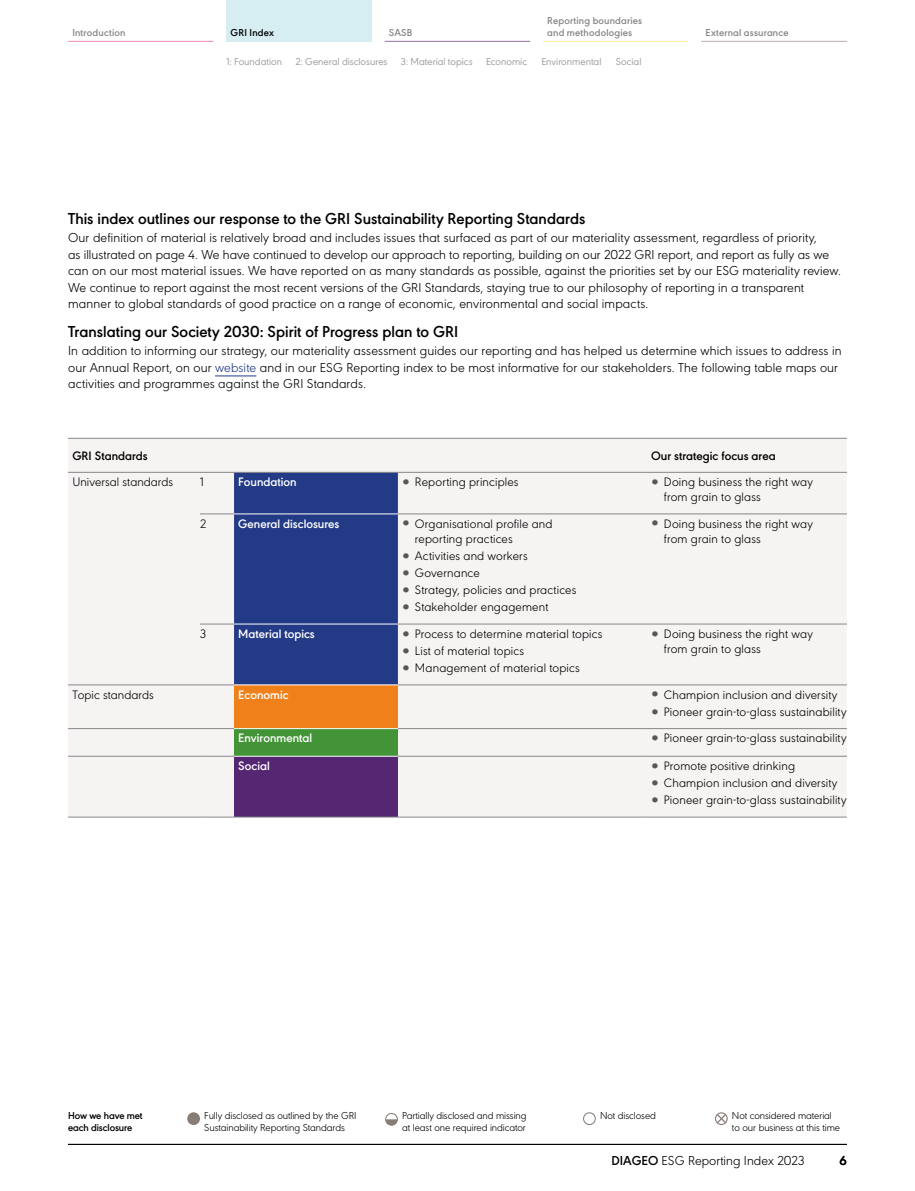
<style>
.page{position:relative;width:915px;height:1191px;background:#fff}
.page>*{position:absolute;margin:0;border:0;box-sizing:border-box;transform-origin:0 0}
.t1{font:600 16.5px "URW Geometric";color:#000}
.t2{font:300 13.5px/16.5px "URW Geometric";letter-spacing:.01em;color:#000}
.t3{font:600 13.5px "URW Geometric";color:#000}
.t4{font:300 12.75px/15px "URW Geometric";letter-spacing:.01em;color:#000}
.t5{font:600 12.75px "URW Geometric";color:#fff}
.t6{font:600 12.75px "URW Geometric";color:#000}
.t7{font:300 10.5px/12px "URW Geometric";letter-spacing:-.01em;color:#000}
.t8{font:10.5px "URW Geometric";color:#9d9d9c}
.t9{font:600 10.5px/12px "URW Geometric";letter-spacing:.015em;color:#878787}
.t10{font:600 10.5px/12px "URW Geometric";letter-spacing:-.01em;color:#000}
.t11{font:600 10.5px "URW Geometric";letter-spacing:.02em;color:#000}
.s1{color:#233a87}
.s2{font-size:16.5px;color:#575756}
.s3{font-weight:600}
</style>
<div class="page">
<hr style="left:215px;top:376px;width:41px;height:1px;background:#233a87">
<div style="left:68px;top:439px;width:778px;height:378px;background:#f6f4f3"></div>
<div style="left:234px;top:473px;width:164px;height:211px;background:#233a87"></div>
<div style="left:234px;top:685px;width:164px;height:43px;background:#f0801a"></div>
<div style="left:234px;top:728px;width:164px;height:28px;background:#439437"></div>
<div style="left:234px;top:756px;width:164px;height:61px;background:#552672"></div>
<hr style="left:68px;top:472px;width:132px;height:1px;background:#878787">
<hr style="left:200px;top:472px;width:34px;height:1px;background:#878787">
<hr style="left:200px;top:513px;width:34px;height:1px;background:#878787">
<hr style="left:398px;top:513px;width:248px;height:1px;background:#878787">
<hr style="left:646px;top:513px;width:200px;height:1px;background:#878787">
<hr style="left:200px;top:624px;width:34px;height:1px;background:#878787">
<hr style="left:398px;top:624px;width:248px;height:1px;background:#878787">
<hr style="left:646px;top:624px;width:200px;height:1px;background:#878787">
<hr style="left:68px;top:684px;width:132px;height:1px;background:#878787">
<hr style="left:200px;top:684px;width:34px;height:1px;background:#878787">
<hr style="left:398px;top:684px;width:248px;height:1px;background:#878787">
<hr style="left:646px;top:684px;width:200px;height:1px;background:#878787">
<hr style="left:68px;top:728px;width:132px;height:1px;background:#878787">
<hr style="left:200px;top:728px;width:34px;height:1px;background:#878787">
<hr style="left:398px;top:728px;width:248px;height:1px;background:#878787">
<hr style="left:646px;top:728px;width:200px;height:1px;background:#878787">
<hr style="left:68px;top:756px;width:132px;height:1px;background:#878787">
<hr style="left:200px;top:756px;width:34px;height:1px;background:#878787">
<hr style="left:398px;top:756px;width:248px;height:1px;background:#878787">
<hr style="left:646px;top:756px;width:200px;height:1px;background:#878787">
<hr style="left:68px;top:438px;width:132px;height:1px;background:#878787">
<hr style="left:200px;top:438px;width:34px;height:1px;background:#878787">
<hr style="left:68px;top:817px;width:132px;height:1px;background:#878787">
<hr style="left:200px;top:817px;width:34px;height:1px;background:#878787">
<hr style="left:398px;top:817px;width:248px;height:1px;background:#878787">
<hr style="left:646px;top:817px;width:200px;height:1px;background:#878787">
<hr style="left:234px;top:438px;width:164px;height:1px;background:#878787">
<hr style="left:234px;top:472px;width:164px;height:1px;background:#878787">
<hr style="left:234px;top:817px;width:164px;height:1px;background:#878787">
<hr style="left:234px;top:513px;width:164px;height:1px;background:#fff">
<hr style="left:234px;top:624px;width:164px;height:1px;background:#fff">
<hr style="left:234px;top:684px;width:164px;height:1px;background:#fff">
<hr style="left:234px;top:728px;width:164px;height:1px;background:#fff">
<hr style="left:234px;top:756px;width:164px;height:1px;background:#fff">
<hr style="left:398px;top:438px;width:248px;height:1px;background:#878787">
<hr style="left:646px;top:438px;width:200px;height:1px;background:#878787">
<hr style="left:398px;top:472px;width:248px;height:1px;background:#878787">
<hr style="left:646px;top:472px;width:200px;height:1px;background:#878787">
<div style="left:187px;top:1112px;width:13px;height:13px;background:#887c77;border-radius:50%"></div>
<div style="left:385px;top:1113px;width:13px;height:12px;border:1px solid #887c77;border-radius:50%"></div>
<svg style="left:385px;top:1119px;width:12px;height:6px"></svg>
<div style="left:583px;top:1112px;width:12px;height:13px;border:1px solid #887c77;border-radius:50%"></div>
<svg style="left:715px;top:1112px;width:12px;height:13px"></svg>
<hr style="left:68px;top:1144px;width:778px;height:1px;background:#000">
<div style="left:226px;top:0;width:146px;height:41px;background:#d6edf2"></div>
<hr style="left:68px;top:41px;width:145px;height:1px;background:#ee8bb6">
<hr style="left:384px;top:41px;width:146px;height:1px;background:#9271a2">
<hr style="left:543px;top:41px;width:145px;height:1px;background:#fcee9a">
<hr style="left:701px;top:41px;width:145px;height:1px;background:#b6ada9">
<p class="t9" style="left:72px;top:26px;width:55px">Introduction</p>
<p class="t11" style="left:230px;top:25px;width:45px">GRI Index</p>
<p class="t9" style="left:389px;top:26px;width:25px">SASB</p>
<p class="t9" style="left:547px;top:14px;width:96px">Reporting boundaries and methodologies</p>
<p class="t8" style="left:226px;top:54px;width:57px">1: Foundation</p>
<p class="t8" style="left:295px;top:54px;width:93px">2: General disclosures</p>
<p class="t8" style="left:401px;top:54px;width:73px">3: Material topics</p>
<p class="t8" style="left:486px;top:54px;width:43px">Economic</p>
<p class="t8" style="left:541px;top:54px;width:62px">Environmental</p>
<p class="t8" style="left:615px;top:54px;width:27px">Social</p>
<p class="t9" style="left:705px;top:26px;width:84px">External assurance</p>
<p class="t1" style="left:68px;top:206px;width:518px">This index outlines our response to the GRI Sustainability Reporting Standards</p>
<p class="t2" style="left:68px;top:229px;width:774px">Our definition of material is relatively broad and includes issues that surfaced as part of our materiality assessment, regardless of priority,<br>as illustrated on page 4. We have continued to develop our approach to reporting, building on our 2022 GRI report, and report as fully as we can on our most material issues. We have reported on as many standards as possible, against the priorities set by our ESG materiality review.<br>We continue to report against the most recent versions of the GRI Standards, staying true to our philosophy of reporting in a transparent manner to global standards of good practice on a range of economic, environmental and social impacts.</p>
<p class="t1" style="left:68px;top:319px;width:391px">Translating our Society 2030: Spirit of Progress plan to GRI</p>
<p class="t2" style="left:68px;top:341px;width:774px">In addition to informing our strategy, our materiality assessment guides our reporting and has helped us determine which issues to address in our Annual Report, on our <span class="s1">website</span> and in our ESG Reporting index to be most informative for our stakeholders. The following table maps our activities and programmes against the GRI Standards.</p>
<p class="t6" style="left:72px;top:446px;width:77px">GRI Standards</p>
<p class="t6" style="left:651px;top:446px;width:126px">Our strategic focus area</p>
<p class="t4" style="left:72px;top:473px;width:102px">Universal standards</p>
<p class="t4" style="left:200px;top:473px;width:5px">1</p>
<p class="t5" style="left:238px;top:472px;width:60px">Foundation</p>
<p class="t4" style="left:402px;top:473px;width:118px"><span class="s2">•</span> Reporting principles</p>
<p class="t4" style="left:663px;top:473px;width:150px;text-indent:-13px"><span class="s2">•</span> Doing business the right way from grain to glass</p>
<p class="t4" style="left:200px;top:515px;width:8px">2</p>
<p class="t5" style="left:238px;top:514px;width:103px">General disclosures</p>
<p class="t4" style="left:415px;top:515px;width:139px;text-indent:-13px"><span class="s2">•</span> Organisational profile and reporting practices</p>
<p class="t4" style="left:402px;top:547px;width:127px"><span class="s2">•</span> Activities and workers</p>
<p class="t4" style="left:402px;top:564px;width:79px"><span class="s2">•</span> Governance</p>
<p class="t4" style="left:402px;top:581px;width:176px"><span class="s2">•</span> Strategy, policies and practices</p>
<p class="t4" style="left:402px;top:598px;width:148px"><span class="s2">•</span> Stakeholder engagement</p>
<p class="t4" style="left:663px;top:515px;width:150px;text-indent:-13px"><span class="s2">•</span> Doing business the right way from grain to glass</p>
<p class="t4" style="left:200px;top:625px;width:7px">3</p>
<p class="t5" style="left:238px;top:624px;width:78px">Material topics</p>
<p class="t4" style="left:402px;top:625px;width:202px"><span class="s2">•</span> Process to determine material topics</p>
<p class="t4" style="left:402px;top:642px;width:123px"><span class="s2">•</span> List of material topics</p>
<p class="t4" style="left:402px;top:659px;width:179px"><span class="s2">•</span> Management of material topics</p>
<p class="t4" style="left:663px;top:625px;width:150px;text-indent:-13px"><span class="s2">•</span> Doing business the right way from grain to glass</p>
<p class="t4" style="left:72px;top:686px;width:83px">Topic standards</p>
<p class="t5" style="left:238px;top:685px;width:52px">Economic</p>
<p class="t4" style="left:651px;top:686px;width:188px"><span class="s2">•</span> Champion inclusion and diversity</p>
<p class="t4" style="left:651px;top:703px;width:197px"><span class="s2">•</span> Pioneer grain-to-glass sustainability</p>
<p class="t5" style="left:238px;top:728px;width:75px">Environmental</p>
<p class="t4" style="left:651px;top:730px;width:197px"><span class="s2">•</span> Pioneer grain-to-glass sustainability</p>
<p class="t5" style="left:238px;top:756px;width:33px">Social</p>
<p class="t4" style="left:651px;top:757px;width:145px"><span class="s2">•</span> Promote positive drinking</p>
<p class="t4" style="left:651px;top:774px;width:188px"><span class="s2">•</span> Champion inclusion and diversity</p>
<p class="t4" style="left:651px;top:791px;width:197px"><span class="s2">•</span> Pioneer grain-to-glass sustainability</p>
<p class="t10" style="left:68px;top:1109px;width:76px">How we have met each disclosure</p>
<p class="t7" style="left:204px;top:1109px;width:154px">Fully disclosed as outlined by the GRI<br>Sustainability Reporting Standards</p>
<p class="t7" style="left:402px;top:1109px;width:126px">Partially disclosed and missing at least one required indicator</p>
<p class="t7" style="left:600px;top:1109px;width:57px">Not disclosed</p>
<p class="t7" style="left:731px;top:1109px;width:110px">Not considered material to our business at this time</p>
<p class="t2" style="left:611px;top:1151px;width:194px"><span class="s3">DIAGEO</span> ESG Reporting Index 2023</p>
<p class="t3" style="left:839px;top:1151px;width:9px">6</p>
</div>
